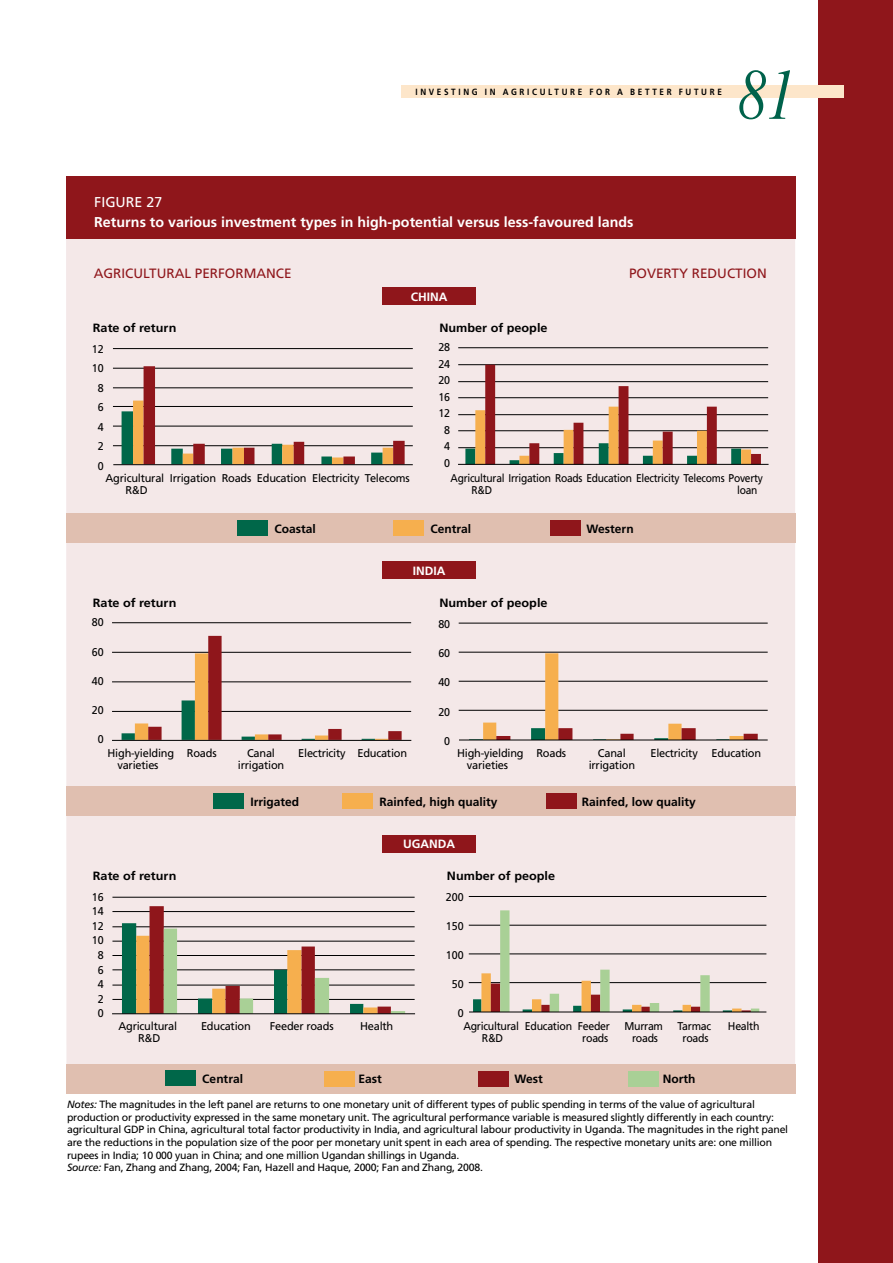
<style>
.page{position:relative;width:893px;height:1263px;background:#fff}
.page>*{position:absolute;margin:0;border:0;box-sizing:border-box;transform-origin:0 0}
.t1{font:italic 72px "Times";color:#00624b;scale:.8 1}
.t2{font:700 14.25px "Frutiger LT Std";color:#fff}
.t3{font:14.25px "Frutiger LT Std";color:#fff}
.t4{font:13.5px "Frutiger LT Std";color:#8f161b}
.t5{font:700 12px "Frutiger LT Std";color:#000}
.t6{font:700 12px "Frutiger LT Std";color:#000;scale:1.05 1}
.t7{font:700 12px "Frutiger LT Std";color:#fff}
.t8{font:11.25px/12px "Frutiger LT Std";letter-spacing:-.02em;color:#000}
.t9{font:11.25px/14.5px "Frutiger LT Std";letter-spacing:-.02em;color:#000;text-align:center;scale:.95 1}
.t10{font:11.25px/12px "Frutiger LT Std";letter-spacing:-.02em;color:#000;scale:.91 1}
.t11{font:11.25px "Frutiger LT Std";letter-spacing:-.02em;color:#000;scale:.94 1}
.t12{font:10.5px/12.6px "Frutiger LT Std";letter-spacing:-.02em;color:#000}
.t13{font:700 9px "Frutiger LT Std";letter-spacing:.33em;color:#000;scale:.9 1}
.s1{font-style:italic}
</style>
<div class="page">
<div style="left:819px;top:0;width:74px;height:1263px;background:#8f161b"></div>
<div style="left:402px;top:85px;width:442px;height:13px;background:#fde6ca"></div>
<div style="left:66px;top:176px;width:729px;height:915px;background:#f4e8e8"></div>
<div style="left:66px;top:176px;width:729px;height:63px;background:#8f161b"></div>
<div style="left:382px;top:288px;width:94px;height:17px;background:#8f161b"></div>
<div style="left:382px;top:562px;width:94px;height:17px;background:#8f161b"></div>
<div style="left:382px;top:835px;width:94px;height:17px;background:#8f161b"></div>
<div style="left:66px;top:513px;width:729px;height:30px;background:#e0bfb0"></div>
<div style="left:238px;top:520px;width:30px;height:15px;background:#006749"></div>
<div style="left:393px;top:520px;width:30px;height:15px;background:#f6af4e"></div>
<div style="left:551px;top:520px;width:30px;height:15px;background:#8f161b"></div>
<hr style="left:112px;top:711px;width:299px;height:1px;background:#000">
<hr style="left:112px;top:682px;width:299px;height:1px;background:#000">
<hr style="left:112px;top:652px;width:299px;height:1px;background:#000">
<hr style="left:112px;top:622px;width:299px;height:1px;background:#000">
<svg style="left:122px;top:636px;width:280px;height:104px"></svg>
<hr style="left:112px;top:740px;width:299px;height:1px;background:#000">
<hr style="left:459px;top:710px;width:309px;height:1px;background:#000">
<hr style="left:459px;top:681px;width:309px;height:1px;background:#000">
<hr style="left:459px;top:652px;width:309px;height:1px;background:#000">
<hr style="left:459px;top:623px;width:309px;height:1px;background:#000">
<svg style="left:469px;top:653px;width:289px;height:87px"></svg>
<hr style="left:459px;top:740px;width:309px;height:1px;background:#000">
<hr style="left:112px;top:999px;width:303px;height:1px;background:#000">
<hr style="left:112px;top:985px;width:303px;height:1px;background:#000">
<hr style="left:112px;top:969px;width:303px;height:1px;background:#000">
<hr style="left:112px;top:955px;width:303px;height:1px;background:#000">
<hr style="left:112px;top:941px;width:303px;height:1px;background:#000">
<hr style="left:112px;top:926px;width:303px;height:1px;background:#000">
<hr style="left:112px;top:911px;width:303px;height:1px;background:#000">
<hr style="left:112px;top:897px;width:303px;height:1px;background:#000">
<svg style="left:122px;top:906px;width:283px;height:107px"></svg>
<hr style="left:112px;top:1013px;width:303px;height:1px;background:#000">
<hr style="left:113px;top:445px;width:300px;height:1px;background:#000">
<hr style="left:113px;top:426px;width:300px;height:1px;background:#000">
<hr style="left:113px;top:406px;width:300px;height:1px;background:#000">
<hr style="left:113px;top:388px;width:300px;height:1px;background:#000">
<hr style="left:113px;top:368px;width:300px;height:1px;background:#000">
<hr style="left:113px;top:348px;width:300px;height:1px;background:#000">
<svg style="left:122px;top:366px;width:283px;height:98px"></svg>
<hr style="left:113px;top:464px;width:300px;height:1px;background:#000">
<div style="left:66px;top:1064px;width:729px;height:29px;background:#e0bfb0"></div>
<div style="left:166px;top:1071px;width:30px;height:15px;background:#006749"></div>
<div style="left:324px;top:1071px;width:30px;height:15px;background:#f6af4e"></div>
<div style="left:479px;top:1071px;width:30px;height:15px;background:#8f161b"></div>
<div style="left:66px;top:786px;width:729px;height:30px;background:#e0bfb0"></div>
<div style="left:214px;top:793px;width:30px;height:15px;background:#006749"></div>
<div style="left:342px;top:793px;width:30px;height:15px;background:#f6af4e"></div>
<div style="left:546px;top:793px;width:30px;height:15px;background:#8f161b"></div>
<hr style="left:458px;top:447px;width:310px;height:1px;background:#000">
<hr style="left:458px;top:430px;width:310px;height:1px;background:#000">
<hr style="left:458px;top:414px;width:310px;height:1px;background:#000">
<hr style="left:458px;top:397px;width:310px;height:1px;background:#000">
<hr style="left:458px;top:381px;width:310px;height:1px;background:#000">
<hr style="left:458px;top:364px;width:310px;height:1px;background:#000">
<hr style="left:458px;top:347px;width:310px;height:1px;background:#000">
<svg style="left:465px;top:365px;width:296px;height:99px"></svg>
<hr style="left:458px;top:464px;width:310px;height:1px;background:#000">
<hr style="left:469px;top:982px;width:297px;height:1px;background:#000">
<hr style="left:469px;top:954px;width:297px;height:1px;background:#000">
<hr style="left:469px;top:925px;width:297px;height:1px;background:#000">
<hr style="left:469px;top:896px;width:297px;height:1px;background:#000">
<svg style="left:473px;top:910px;width:286px;height:102px"></svg>
<hr style="left:469px;top:1012px;width:297px;height:1px;background:#000">
<div style="left:629px;top:1071px;width:30px;height:15px;background:#a9d096"></div>
<p class="t13" style="left:415px;top:86px;width:342px">Investi ng i n agri culture for a better future</p>
<h1 class="t1" style="left:738px;top:32px;width:74px">81</h1>
<h2 class="t3" style="left:94px;top:194px;width:70px">FIGURE 27</h2>
<h2 class="t2" style="left:94px;top:213px;width:541px">Returns to various investment types in high-potential versus less-favoured lands</h2>
<p class="t4" style="left:94px;top:266px;width:200px">AGRICULTURAL PERFORMANCE</p>
<p class="t4" style="left:629px;top:266px;width:139px">POVERTY REDUCTION</p>
<p class="t6" style="left:93px;top:321px;width:81px">Rate of return</p>
<p class="t9" style="left:92px;top:339px;width:14px;line-height:19.5px">12<br>10<br>8<br>6<br>4<br>2<br>0</p>
<p class="t7" style="left:411px;top:289px;width:38px">CHINA</p>
<p class="t6" style="left:439px;top:321px;width:104px">Number of people</p>
<p class="t9" style="left:438px;top:339px;width:14px;line-height:16.5px">28<br>24<br>20<br>16<br>12<br>8<br>4<br>0</p>
<p class="t8" style="left:125px;top:472px;width:286px;text-indent:-20px">Agricultural Irrigation Roads Education Electricity Telecoms<br>R&amp;D</p>
<p class="t10" style="left:472px;top:472px;width:322px;text-indent:-21px">Agricultural Irrigation Roads Education Electricity Telecoms Poverty<br>R&amp;D</p>
<p class="t10" style="left:737px;top:484px;width:24px">loan</p>
<p class="t5" style="left:274px;top:522px;width:43px">Coastal</p>
<p class="t5" style="left:430px;top:522px;width:42px">Central</p>
<p class="t5" style="left:586px;top:522px;width:49px">Western</p>
<p class="t6" style="left:93px;top:596px;width:81px">Rate of return</p>
<p class="t9" style="left:92px;top:615px;width:14px">80</p>
<p class="t9" style="left:92px;top:644px;width:14px">60</p>
<p class="t9" style="left:92px;top:674px;width:14px">40</p>
<p class="t9" style="left:92px;top:703px;width:14px">20</p>
<p class="t9" style="left:98px;top:732px;width:8px">0</p>
<p class="t7" style="left:413px;top:563px;width:34px">INDIA</p>
<p class="t6" style="left:439px;top:596px;width:104px">Number of people</p>
<p class="t9" style="left:438px;top:617px;width:14px">80</p>
<p class="t9" style="left:438px;top:646px;width:14px">60</p>
<p class="t9" style="left:438px;top:675px;width:14px">40</p>
<p class="t9" style="left:438px;top:704px;width:14px">20</p>
<p class="t9" style="left:444px;top:734px;width:8px">0</p>
<p class="t8" style="left:108px;top:747px;width:111px">High-yielding Roads</p>
<p class="t8" style="left:247px;top:747px;width:29px">Canal</p>
<p class="t8" style="left:298px;top:747px;width:110px">Electricity Education</p>
<p class="t8" style="left:117px;top:759px;width:43px">varieties</p>
<p class="t8" style="left:238px;top:759px;width:48px">irrigation</p>
<p class="t8" style="left:457px;top:747px;width:111px">High-yielding Roads</p>
<p class="t8" style="left:598px;top:747px;width:29px">Canal</p>
<p class="t8" style="left:650px;top:747px;width:112px">Electricity Education</p>
<p class="t8" style="left:467px;top:759px;width:43px">varieties</p>
<p class="t8" style="left:589px;top:759px;width:48px">irrigation</p>
<p class="t5" style="left:250px;top:795px;width:50px">Irrigated</p>
<p class="t5" style="left:379px;top:795px;width:120px">Rainfed, high quality</p>
<p class="t5" style="left:582px;top:795px;width:116px">Rainfed, low quality</p>
<p class="t7" style="left:403px;top:837px;width:53px">UGANDA</p>
<p class="t6" style="left:93px;top:869px;width:81px">Rate of return</p>
<p class="t6" style="left:447px;top:869px;width:104px">Number of people</p>
<p class="t9" style="left:92px;top:890px;width:14px">16<br>14<br>12<br>10<br>8<br>6<br>4<br>2<br>0</p>
<p class="t8" style="left:118px;top:1020px;width:60px">Agricultural</p>
<p class="t8" style="left:201px;top:1020px;width:51px">Education</p>
<p class="t8" style="left:270px;top:1020px;width:65px">Feeder roads</p>
<p class="t8" style="left:360px;top:1020px;width:35px">Health</p>
<p class="t8" style="left:138px;top:1032px;width:24px">R&amp;D</p>
<p class="t9" style="left:446px;top:890px;width:20px">200</p>
<p class="t9" style="left:446px;top:919px;width:20px">150</p>
<p class="t9" style="left:446px;top:947px;width:20px">100</p>
<p class="t9" style="left:452px;top:976px;width:14px">50</p>
<p class="t9" style="left:463px;top:1006px;width:156px;line-height:13.2px;text-align:left;text-indent:-6px">0<br>Agricultural Education Feeder</p>
<p class="t11" style="left:624px;top:1019px;width:43px">Murram</p>
<p class="t11" style="left:677px;top:1019px;width:37px">Tarmac</p>
<p class="t11" style="left:728px;top:1019px;width:35px">Health</p>
<p class="t11" style="left:482px;top:1031px;width:24px">R&amp;D</p>
<p class="t11" style="left:582px;top:1031px;width:29px">roads</p>
<p class="t11" style="left:632px;top:1031px;width:29px">roads</p>
<p class="t11" style="left:682px;top:1031px;width:29px">roads</p>
<p class="t5" style="left:202px;top:1072px;width:42px">Central</p>
<p class="t5" style="left:358px;top:1072px;width:25px">East</p>
<p class="t5" style="left:514px;top:1072px;width:30px">West</p>
<p class="t5" style="left:663px;top:1072px;width:34px">North</p>
<p class="t12" style="left:67px;top:1098px;width:723px"><span class="s1">Notes:</span> The magnitudes in the left panel are returns to one monetary unit of different types of public spending in terms of the value of agricultural production or productivity expressed in the same monetary unit. The agricultural performance variable is measured slightly differently in each country: agricultural GDP in China, agricultural total factor productivity in India, and agricultural labour productivity in Uganda. The magnitudes in the right panel are the reductions in the population size of the poor per monetary unit spent in each area of spending. The respective monetary units are: one million rupees in India; 10 000 yuan in China; and one million Ugandan shillings in Uganda.<br><span class="s1">Source:</span> Fan, Zhang and Zhang, 2004; Fan, Hazell and Haque, 2000; Fan and Zhang, 2008.</p>
</div>
